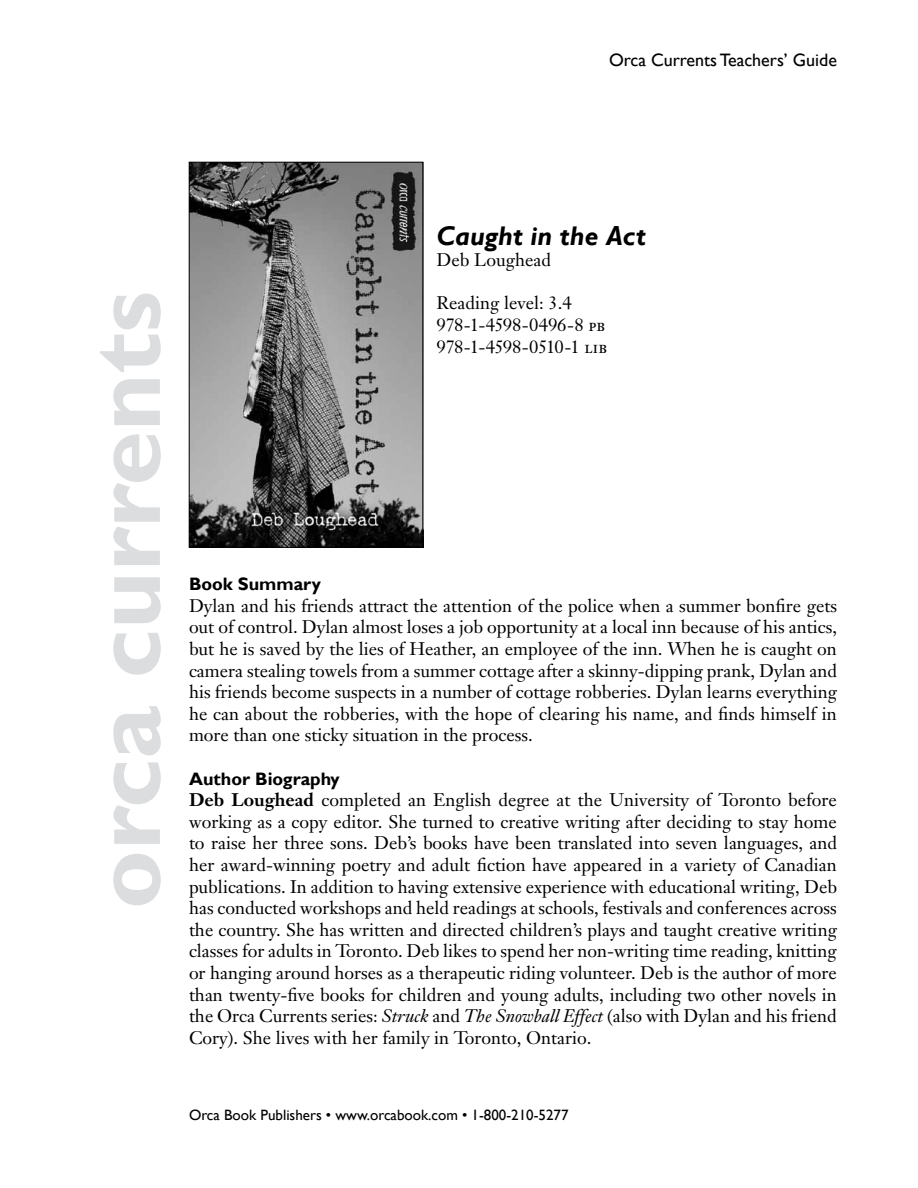
<style>
.page{position:relative;width:918px;height:1188px;background:#fff}
.page>*{position:absolute;margin:0;border:0;box-sizing:border-box;transform-origin:0 0}
.t1{font:700 99px "Gill Sans";color:#dcddde}
.t2{font:italic 700 27px "Gill Sans";color:#000}
.t3{font:18px/21.6px "Janson Text";color:#000;text-align:justify}
.t4{font:18px "Gill Sans";color:#000}
.t5{font:700 18px "Gill Sans";color:#000}
.t6{font:15px "Gill Sans";color:#000}
.s1{font-family:"Janson Text Roman SC"}
.s2{font-weight:700}
.s3{font-style:italic}
</style>
<div class="page">
<img style="left:191px;top:164px;width:230px;height:382px">
<div style="left:189px;top:162px;width:234px;height:386px;border:1px solid #000"></div>
<p class="t4" style="left:609px;top:50px;width:229px">Orca Currents Teachers’ Guide</p>
<h1 class="t1" style="left:67px;top:909px;width:620px;rotate:-90deg">orca currents</h1>
<h2 class="t2" style="left:437px;top:220px;width:211px">Caught in the Act</h2>
<p class="t3" style="left:437px;top:249px;width:116px">Deb Loughead</p>
<p class="t3" style="left:437px;top:292px;width:172px;text-align:left">Reading level: 3.4<br>978-1-4598-0496-8 <span class="s1">pb<br></span>978-1-4598-0510-1 <span class="s1">lib</span></p>
<p class="t5" style="left:189px;top:573px;width:134px">Book Summary</p>
<p class="t3" style="left:189px;top:595px;width:650px">Dylan and his friends attract the attention of the police when a summer bonfire gets out of control. Dylan almost loses a job opportunity at a local inn because of his antics, but he is saved by the lies of Heather, an employee of the inn. When he is caught on camera stealing towels from a summer cottage after a skinny-dipping prank, Dylan and his friends become suspects in a number of cottage robberies. Dylan learns everything he can about the robberies, with the hope of clearing his name, and finds himself in more than one sticky situation in the process.</p>
<p class="t5" style="left:189px;top:768px;width:152px">Author Biography</p>
<p class="t3" style="left:189px;top:789px;width:650px"><span class="s2">Deb Loughead</span> completed an English degree at the University of Toronto before working as a copy editor. She turned to creative writing after deciding to stay home to raise her three sons. Deb’s books have been translated into seven languages, and her award-winning poetry and adult fiction have appeared in a variety of Canadian publications. In addition to having extensive experience with educational writing, Deb has conducted workshops and held readings at schools, festivals and conferences across the country. She has written and directed children’s plays and taught creative writing classes for adults in Toronto. Deb likes to spend her non-writing time reading, knitting or hanging around horses as a therapeutic riding volunteer. Deb is the author of more than twenty-five books for children and young adults, including two other novels in the Orca Currents series: <span class="s3">Struck</span> and <span class="s3">The Snowball Effect</span> (also with Dylan and his friend Cory). She lives with her family in Toronto, Ontario.</p>
<p class="t6" style="left:189px;top:1106px;width:381px">Orca Book Publishers • www.orcabook.com • 1-800-210-5277</p>
</div>
